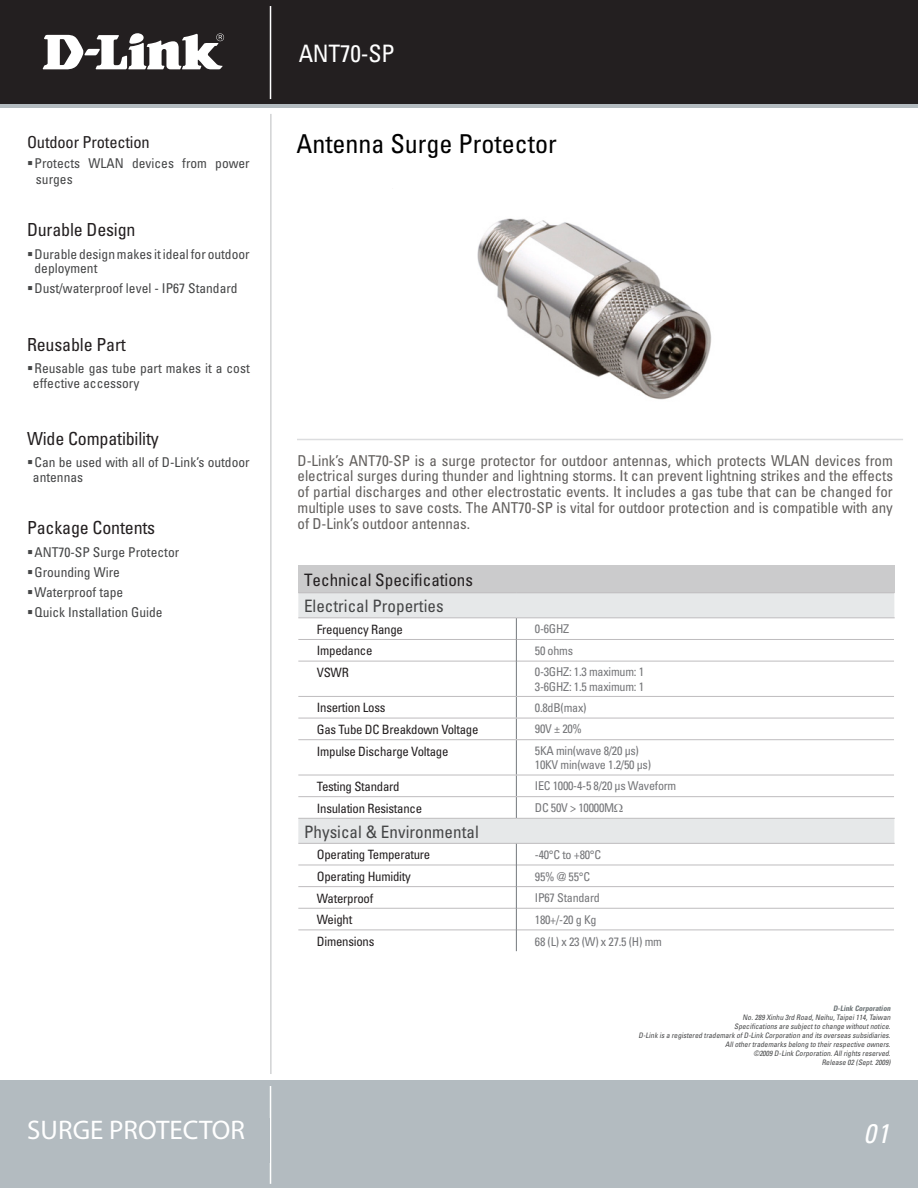
<style>
.page{position:relative;width:918px;height:1188px;background:#fff}
.page>*{position:absolute;margin:0;border:0;box-sizing:border-box;transform-origin:0 0}
.bullets{font:27px "Myriad Pro";color:#fff}
.bullets-2{font:italic condensed 27px "Univers";color:#fff}
.t1{font:condensed 26.1px "Univers";color:#000}
.Top_text{font:condensed 24px "Univers";letter-spacing:-.01em;color:#fff}
.bullets_title{font:condensed 18px "Univers";letter-spacing:-.01em;color:#231f20}
.t2{font:condensed 17.1px "Univers";color:#454647}
.t3{font:condensed 17.1px "Univers";color:#231f20}
.body{font:condensed 16.5px "Univers";letter-spacing:-.01em;color:#231f20}
.body-2{font:condensed 15px/15.8px "Univers";letter-spacing:-.005em;color:#625f5d;text-align:justify}
.bullets-3{font:condensed 13.5px/14.7px "Univers";color:#454647}
.bullets-4{font:condensed 12.9px "Univers";letter-spacing:-.02em;color:#231f20}
.spec_body3{font:condensed 12.15px "Univers";letter-spacing:-.02em;color:#757679}
.bullets-5{font:condensed 12.15px "Univers";letter-spacing:-.02em;color:#757679}
.footnotes{font:italic condensed 7.5px "Univers";color:#454647}
.footnotes-2{font:italic 700 condensed 7.5px "Univers";color:#6c7375}
</style>
<div class="page">
<div style="left:0;top:0;width:918px;height:108px;background:linear-gradient(to right,#b3bbc0,#b3bbc0)"></div>
<div style="left:0;top:0;width:918px;height:103px;background:#231f20"></div>
<div style="left:0;top:1080px;width:918px;height:108px;background:#b3bbc0"></div>
<hr style="left:270px;top:6px;width:1px;height:93px;background:#fff">
<hr style="left:270px;top:1086px;width:1px;height:98px;background:#fff">
<svg style="left:43px;top:33px;width:181px;height:36px"></svg>
<hr style="left:270px;top:114px;width:2px;height:960px;background:#d1d2d4">
<hr style="left:297px;top:439px;width:606px;height:1px;background:#dcdddf">
<div style="left:298px;top:566px;width:596px;height:27px;background:#cbcbcc"></div>
<svg style="left:298px;top:593px;width:596px;height:250px"></svg>
<hr style="left:298px;top:592px;width:218px;height:1px;background:#bebcbe">
<hr style="left:516px;top:592px;width:378px;height:1px;background:#bebcbe">
<hr style="left:298px;top:617px;width:218px;height:1px;background:#bebcbe">
<hr style="left:516px;top:617px;width:379px;height:1px;background:#bebcbe">
<hr style="left:298px;top:639px;width:218px;height:1px;background:#bebcbe">
<hr style="left:517px;top:639px;width:377px;height:1px;background:#bebcbe">
<hr style="left:298px;top:661px;width:218px;height:1px;background:#bebcbe">
<hr style="left:517px;top:661px;width:377px;height:1px;background:#bebcbe">
<hr style="left:298px;top:818px;width:218px;height:1px;background:#bebcbe">
<hr style="left:516px;top:818px;width:379px;height:1px;background:#bebcbe">
<hr style="left:298px;top:843px;width:218px;height:1px;background:#bebcbe">
<hr style="left:516px;top:843px;width:379px;height:1px;background:#bebcbe">
<hr style="left:298px;top:865px;width:218px;height:1px;background:#bebcbe">
<hr style="left:517px;top:865px;width:377px;height:1px;background:#bebcbe">
<hr style="left:298px;top:886px;width:218px;height:1px;background:#bebcbe">
<hr style="left:517px;top:886px;width:377px;height:1px;background:#bebcbe">
<hr style="left:298px;top:908px;width:218px;height:1px;background:#bebcbe">
<hr style="left:517px;top:908px;width:377px;height:1px;background:#bebcbe">
<hr style="left:298px;top:930px;width:218px;height:1px;background:#bebcbe">
<hr style="left:517px;top:930px;width:377px;height:1px;background:#bebcbe">
<svg style="left:516px;top:618px;width:1px;height:43px"></svg>
<hr style="left:516px;top:661px;width:1px;height:35px;background:#74787d">
<svg style="left:516px;top:697px;width:1px;height:42px"></svg>
<hr style="left:516px;top:740px;width:1px;height:35px;background:#74787d">
<svg style="left:516px;top:776px;width:1px;height:42px"></svg>
<svg style="left:516px;top:844px;width:1px;height:107px"></svg>
<hr style="left:298px;top:696px;width:218px;height:1px;background:#bebcbe">
<hr style="left:516px;top:696px;width:378px;height:1px;background:#bebcbe">
<hr style="left:298px;top:718px;width:218px;height:1px;background:#bebcbe">
<hr style="left:516px;top:718px;width:378px;height:1px;background:#bebcbe">
<hr style="left:298px;top:739px;width:218px;height:1px;background:#bebcbe">
<hr style="left:516px;top:739px;width:378px;height:1px;background:#bebcbe">
<hr style="left:298px;top:775px;width:218px;height:1px;background:#bebcbe">
<hr style="left:516px;top:775px;width:378px;height:1px;background:#bebcbe">
<hr style="left:298px;top:796px;width:218px;height:1px;background:#bebcbe">
<hr style="left:516px;top:796px;width:378px;height:1px;background:#bebcbe">
<img style="left:477px;top:218px;width:235px;height:182px">
<svg style="left:614px;top:804px;width:9px;height:8px"></svg>
<p class="body" style="left:27px;top:132px;width:124px">Outdoor Protection</p>
<p class="bullets-3" style="left:34px;top:155px;width:217px;line-height:15.8px">Protects WLAN devices from power surges</p>
<p class="bullets_title" style="left:27px;top:219px;width:110px">Durable Design</p>
<p class="bullets-3" style="left:34px;top:246px;width:217px">Durable design makes it ideal for outdoor deployment</p>
<p class="bullets-3" style="left:34px;top:281px;width:205px">Dust/waterproof level - IP67 Standard</p>
<p class="bullets_title" style="left:27px;top:333px;width:100px">Reusable Part</p>
<p class="bullets-3" style="left:33px;top:361px;width:218px">Reusable gas tube part makes it a cost effective accessory</p>
<p class="bullets_title" style="left:27px;top:427px;width:133px">Wide Compatibility</p>
<p class="bullets-3" style="left:33px;top:455px;width:218px">Can be used with all of D-Link’s outdoor antennas</p>
<p class="bullets_title" style="left:27px;top:517px;width:130px">Package Contents</p>
<p class="bullets-3" style="left:34px;top:544px;width:146px">ANT70-SP Surge Protector</p>
<p class="bullets-3" style="left:34px;top:564px;width:87px">Grounding Wire</p>
<p class="bullets-3" style="left:34px;top:584px;width:90px">Waterproof tape</p>
<p class="bullets-3" style="left:34px;top:604px;width:130px">Quick Installation Guide</p>
<p class="Top_text" style="left:299px;top:38px;width:98px">ANT70-SP</p>
<p class="t1" style="left:296px;top:128px;width:262px">Antenna Surge Protector</p>
<p class="body-2" style="left:298px;top:452px;width:597px">D-Link’s ANT70-SP is a surge protector for outdoor antennas, which protects WLAN devices from electrical surges during thunder and lightning storms. It can prevent lightning strikes and the effects of partial discharges and other electrostatic events. It includes a gas tube that can be changed for multiple uses to save costs. The ANT70-SP is vital for outdoor protection and is compatible with any of D-Link’s outdoor antennas.</p>
<p class="t3" style="left:304px;top:569px;width:171px">Technical Specifications</p>
<p class="t2" style="left:304px;top:595px;width:141px">Electrical Properties</p>
<p class="bullets-4" style="left:317px;top:621px;width:88px">Frequency Range</p>
<p class="spec_body3" style="left:535px;top:621px;width:36px">0-6GHZ</p>
<p class="bullets-4" style="left:317px;top:643px;width:57px">Impedance</p>
<p class="spec_body3" style="left:535px;top:643px;width:40px">50 ohms</p>
<p class="bullets-4" style="left:317px;top:664px;width:34px">VSWR</p>
<p class="spec_body3" style="left:535px;top:664px;width:111px">0-3GHZ: 1.3 maximum: 1</p>
<p class="spec_body3" style="left:535px;top:679px;width:111px">3-6GHZ: 1.5 maximum: 1</p>
<p class="bullets-4" style="left:317px;top:700px;width:70px">Insertion Loss</p>
<p class="spec_body3" style="left:535px;top:700px;width:53px">0.8dB(max)</p>
<p class="bullets-4" style="left:317px;top:721px;width:163px">Gas Tube DC Breakdown Voltage</p>
<p class="spec_body3" style="left:535px;top:721px;width:49px">90V ± 20%</p>
<p class="bullets-4" style="left:317px;top:743px;width:133px">Impulse Discharge Voltage</p>
<p class="spec_body3" style="left:535px;top:743px;width:106px">5KA min(wave 8/20 µs)</p>
<p class="spec_body3" style="left:535px;top:757px;width:118px">10KV min(wave 1.2/50 µs)</p>
<p class="bullets-4" style="left:317px;top:778px;width:84px">Testing Standard</p>
<p class="bullets-5" style="left:535px;top:778px;width:143px">IEC 1000-4-5 8/20 µs Waveform</p>
<p class="bullets-4" style="left:317px;top:800px;width:107px">Insulation Resistance</p>
<p class="spec_body3" style="left:535px;top:800px;width:81px">DC 50V &gt; 10000M</p>
<p class="t2" style="left:304px;top:821px;width:176px">Physical &amp; Environmental</p>
<p class="bullets-4" style="left:317px;top:847px;width:115px">Operating Temperature</p>
<p class="spec_body3" style="left:535px;top:847px;width:68px">-40°C to +80°C</p>
<p class="bullets-4" style="left:317px;top:868px;width:95px">Operating Humidity</p>
<p class="spec_body3" style="left:535px;top:869px;width:57px">95% @ 55°C</p>
<p class="bullets-4" style="left:317px;top:890px;width:58px">Waterproof</p>
<p class="spec_body3" style="left:535px;top:890px;width:67px">IP67 Standard</p>
<p class="bullets-4" style="left:317px;top:911px;width:37px">Weight</p>
<p class="spec_body3" style="left:535px;top:912px;width:63px">180+/-20 g Kg</p>
<p class="bullets-4" style="left:317px;top:933px;width:59px">Dimensions</p>
<p class="spec_body3" style="left:535px;top:934px;width:129px">68 (L) x 23 (W) x 27.5 (H) mm</p>
<p class="footnotes-2" style="left:833px;top:1004px;width:61px">D-Link Corporation</p>
<p class="footnotes" style="left:743px;top:1012px;width:151px">No.289 Xinhu 3rd Road,Neihu,Taipei114,Taiwan</p>
<p class="footnotes" style="left:734px;top:1021px;width:159px">Specifications are subjectto change withoutnotice.</p>
<p class="footnotes" style="left:639px;top:1030px;width:255px">D-Link is a registered trademark ofD-Link Corporation and its overseas subsidiaries.</p>
<p class="footnotes" style="left:725px;top:1039px;width:169px">Allothertrademarks belong to theirrespective owners.</p>
<p class="footnotes" style="left:753px;top:1048px;width:140px">©2009 D-Link Corporation.Allrights reserved.</p>
<p class="footnotes" style="left:822px;top:1057px;width:72px">Release 02 (Sept.2009)</p>
<p class="bullets" style="left:27px;top:1113px;width:219px">SURGE PROTECTOR</p>
<p class="bullets-2" style="left:864px;top:1117px;width:27px">01</p>
</div>
